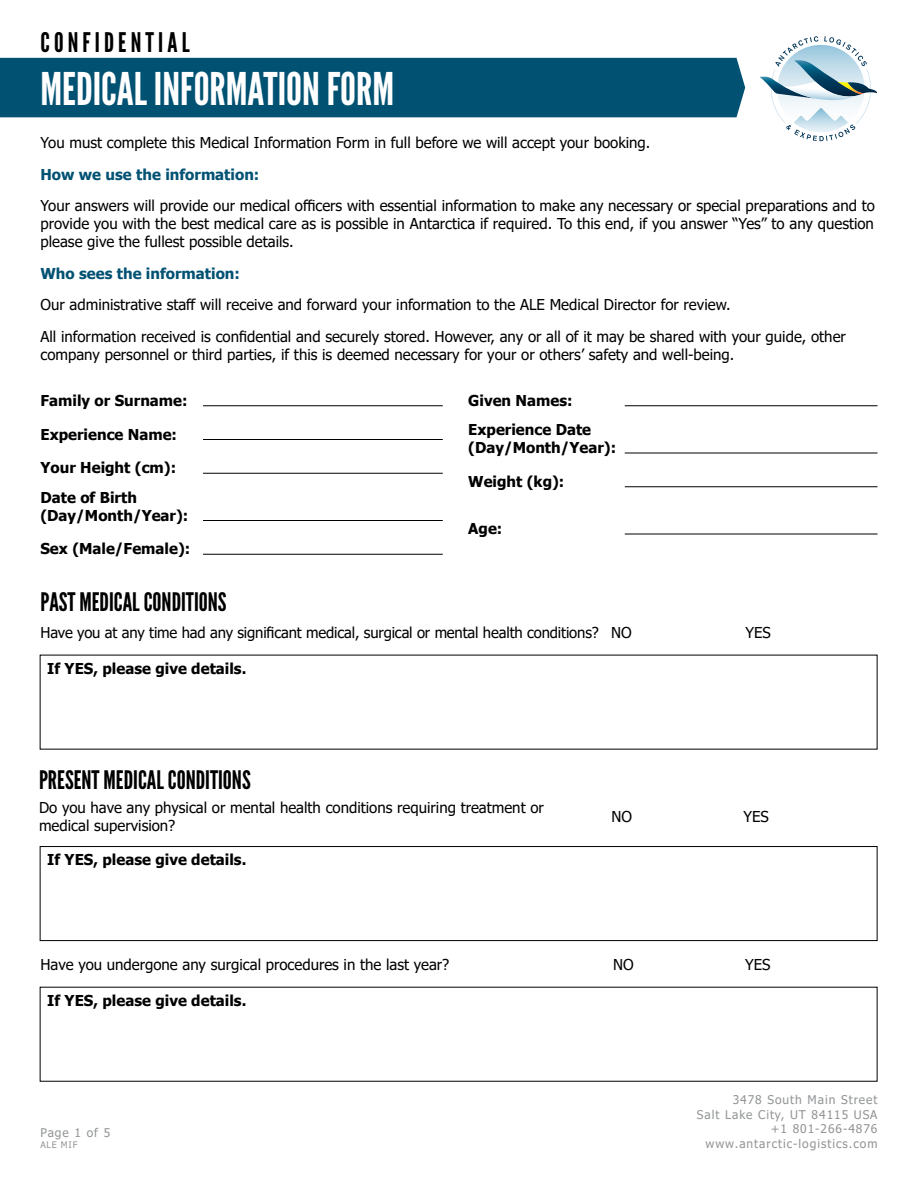
<style>
.page{position:relative;width:918px;height:1188px;background:#fff}
.page>*{position:absolute;margin:0;border:0;box-sizing:border-box;transform-origin:0 0}
.t1{font:45px "League Gothic";color:#fff}
.t2{font:27px "League Gothic";color:#000}
.t3{font:25.5px "League Gothic";color:#000}
.t4{font:15px/18px "Tahoma";color:#000}
.t5{font:700 15px/29.2px "Tahoma";color:#000}
.t6{font:700 15px "Tahoma";color:#015173}
.t7{font:12px/14.4px "Tahoma";letter-spacing:.08em;color:#939597;text-align:right}
.t8{font:9px "Tahoma";letter-spacing:.08em;color:#939597}
</style>
<div class="page">
<hr style="left:203px;top:405px;width:240px;height:1px;background:#000">
<hr style="left:203px;top:439px;width:240px;height:1px;background:#000">
<hr style="left:203px;top:473px;width:240px;height:1px;background:#000">
<hr style="left:203px;top:520px;width:240px;height:1px;background:#000">
<hr style="left:203px;top:554px;width:240px;height:1px;background:#000">
<div style="left:0;top:58px;width:745px;height:59px;background:#015173"></div>
<svg style="left:760px;top:36px;width:117px;height:105px"></svg>
<hr style="left:625px;top:405px;width:253px;height:1px;background:#000">
<hr style="left:625px;top:453px;width:253px;height:1px;background:#000">
<hr style="left:625px;top:486px;width:253px;height:1px;background:#000">
<hr style="left:625px;top:534px;width:253px;height:1px;background:#000">
<div style="left:40px;top:846px;width:838px;height:95px;border:1px solid #000"></div>
<h2 class="t2" style="left:40px;top:26px;width:151px">C O N F I D E N T I A L</h2>
<h1 class="t1" style="left:40px;top:62px;width:355px">MEDICAL INFORMATION FORM</h1>
<p class="t4" style="left:40px;top:135px;width:611px">You must complete this Medical Information Form in full before we will accept your booking.</p>
<p class="t6" style="left:40px;top:164px;width:220px">How we use the information:</p>
<p class="t4" style="left:40px;top:198px;width:836px;text-align:justify">Your answers will provide our medical officers with essential information to make any necessary or special preparations and to provide you with the best medical care as is possible in Antarctica if required. To this end, if you answer “Yes” to any question please give the fullest possible details.</p>
<p class="t6" style="left:40px;top:263px;width:201px">Who sees the information:</p>
<p class="t4" style="left:40px;top:290px;width:807px;line-height:31.5px">Our administrative staff will receive and forward your information to the ALE Medical Director for review.<br>All information received is confidential and securely stored. However, any or all of it may be shared with your guide, other</p>
<p class="t4" style="left:40px;top:346px;width:695px">company personnel or third parties, if this is deemed necessary for your or others’ safety and well-being.</p>
<p class="t5" style="left:40px;top:386px;width:149px">Family or Surname:</p>
<p class="t5" style="left:40px;top:420px;width:138px">Experience Name:</p>
<p class="t5" style="left:40px;top:454px;width:137px">Your Height (cm):<br>Date of Birth</p>
<p class="t5" style="left:40px;top:501px;width:149px">(Day/Month/Year):</p>
<p class="t5" style="left:40px;top:535px;width:151px">Sex (Male/Female):</p>
<p class="t5" style="left:468px;top:386px;width:124px">Given Names:<br>Experience Date</p>
<p class="t5" style="left:468px;top:434px;width:149px">(Day/Month/Year):</p>
<p class="t5" style="left:468px;top:467px;width:98px">Weight (kg):</p>
<p class="t5" style="left:468px;top:515px;width:36px">Age:</p>
<h3 class="t3" style="left:40px;top:586px;width:188px">PAST MEDICAL CONDITIONS</h3>
<p class="t4" style="left:40px;top:625px;width:593px">Have you at any time had any significant medical, surgical or mental health conditions? NO</p>
<p class="t4" style="left:746px;top:625px;width:27px">YES</p>
<p class="t5" style="left:47px;top:654px;width:201px">If YES, please give details.</p>
<h3 class="t3" style="left:39px;top:765px;width:213px">PRESENT MEDICAL CONDITIONS</h3>
<p class="t4" style="left:39px;top:800px;width:506px">Do you have any physical or mental health conditions requiring treatment or medical supervision?</p>
<p class="t4" style="left:612px;top:809px;width:22px">NO</p>
<p class="t4" style="left:744px;top:809px;width:27px">YES</p>
<p class="t5" style="left:47px;top:846px;width:201px">If YES, please give details.</p>
<p class="t4" style="left:40px;top:956px;width:410px">Have you undergone any surgical procedures in the last year?</p>
<p class="t4" style="left:613px;top:956px;width:22px">NO</p>
<p class="t4" style="left:745px;top:956px;width:27px">YES</p>
<p class="t5" style="left:47px;top:986px;width:201px">If YES, please give details.</p>
<p class="t7" style="left:40px;top:1126px;width:71px">Page 1 of 5</p>
<p class="t8" style="left:40px;top:1138px;width:39px">ALE MIF</p>
<p class="t7" style="left:697px;top:1093px;width:182px">3478 South Main Street<br>Salt Lake City, UT 84115 USA +1 801-266-4876 www.antarctic-logistics.com</p>
</div>
